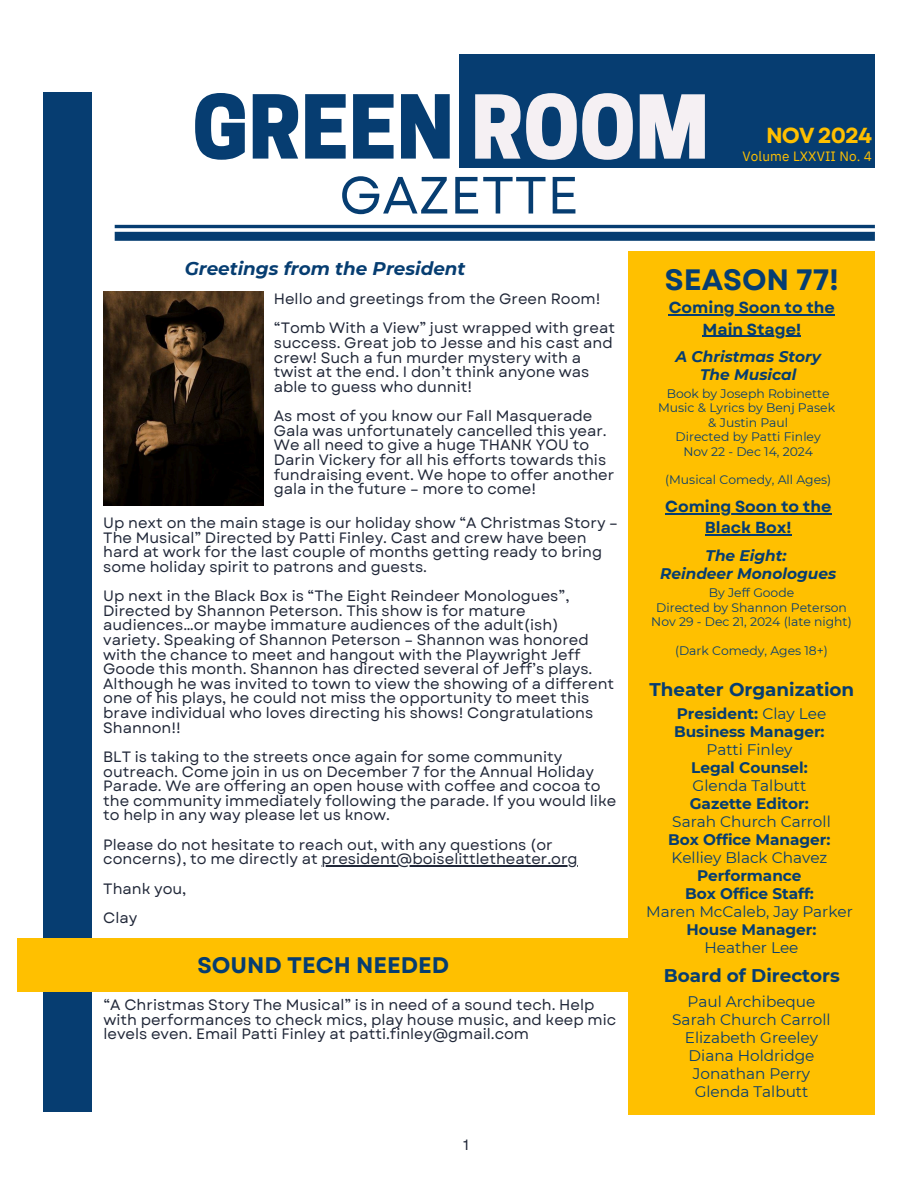
<style>
.page{position:relative;width:918px;height:1188px;background:#fff}
.page>*{position:absolute;margin:0;border:0;box-sizing:border-box;transform-origin:0 0}
.t1{font:800 82.65px "Cooper Hewitt";color:#063d71}
.t2{font:52.2px "Garet";color:#063d71}
.t3{font:700 29.55px "Garet";color:#063d71}
.t4{font:700 22.5px "Garet";color:#063d71}
.t5{font:700 21.75px "Garet";letter-spacing:-.045em;color:#ffc000}
.t6{font:700 18.3px "Montserrat";color:#063d71}
.t7{font:italic 700 18.3px "Montserrat";color:#063d71}
.t8{font:700 16.05px/21.3px "Garet";color:#063d71;text-align:center}
.t9{font:15.3px "Montserrat";color:#063d71}
.t10{font:700 15.3px "Montserrat";color:#063d71}
.t11{font:italic 700 15.3px/18px "Montserrat";color:#063d71;text-align:center}
.t12{font:15px/14.7px "Garet";color:#202738}
.t13{font:13.5px "IBM Plex Sans";letter-spacing:.01em;color:#ffc000}
.t14{font:12.3px "Montserrat";color:#063d71}
.s1{font-size:82.5px;color:#f5f0f3}
.s2{font-weight:400}
</style>
<div class="page">
<img style="left:103px;top:291px;width:160px;height:214px">
<hr style="left:115px;top:225px;width:760px;height:3px;background:#063d71">
<div style="left:115px;top:232px;width:760px;height:9px;background:#063d71"></div>
<div style="left:629px;top:251px;width:246px;height:863px;background:#ffc000"></div>
<div style="left:43px;top:92px;width:49px;height:1020px;background:#063d71"></div>
<div style="left:459px;top:54px;width:416px;height:113px;background:#063d71"></div>
<hr style="left:669px;top:314px;width:166px;height:1px;background:#063d71">
<hr style="left:703px;top:336px;width:98px;height:1px;background:#063d71">
<hr style="left:665px;top:513px;width:166px;height:1px;background:#063d71">
<hr style="left:705px;top:535px;width:87px;height:1px;background:#063d71">
<hr style="left:322px;top:865px;width:256px;height:2px;background:#202738">
<div style="left:18px;top:939px;width:611px;height:53px;background:#ffc000"></div>
<h4 class="t1" style="left:192px;top:97px;width:518px">GREEN <span class="s1">ROOM</span></h4>
<h1 class="t2" style="left:339px;top:158px;width:241px">GAZETTE</h1>
<h1 class="t5" style="left:766px;top:120px;width:108px">NOV 2024</h1>
<h6 class="t13" style="left:743px;top:147px;width:131px">Volume LXXVII No. 4</h6>
<p class="t7" style="left:185px;top:258px;width:282px">Greetings from the President</p>
<h2 class="t12" style="left:274px;top:292px;width:328px">Hello and greetings from the Green Room!</h2>
<p class="t12" style="left:274px;top:321px;width:343px">“Tomb With a View” just wrapped with great success. Great job to Jesse and his cast and crew! Such a fun murder mystery with a twist at the end. I don’t think anyone was able to guess who dunnit!</p>
<p class="t12" style="left:274px;top:409px;width:342px">As most of you know our Fall Masquerade Gala was unfortunately cancelled this year.<br>We all need to give a huge THANK YOU to Darin Vickery for all his efforts towards this fundraising event. We hope to offer another gala in the future – more to come!</p>
<h4 class="t12" style="left:103px;top:515px;width:516px">Up next on the main stage is our holiday show “A Christmas Story – The Musical” Directed by Patti Finley. Cast and crew have been hard at work for the last couple of months getting ready to bring some holiday spirit to patrons and guests.</h4>
<h5 class="t12" style="left:103px;top:589px;width:512px">Up next in the Black Box is “The Eight Reindeer Monologues”, Directed by Shannon Peterson. This show is for mature audiences…or maybe immature audiences of the adult(ish) variety. Speaking of Shannon Peterson – Shannon was honored with the chance to meet and hangout with the Playwright Jeff Goode this month. Shannon has directed several of Jeff’s plays.<br>Although he was invited to town to view the showing of a different one of his plays, he could not miss the opportunity to meet this brave individual who loves directing his shows! Congratulations Shannon!!</h5>
<p class="t12" style="left:103px;top:749px;width:515px">BLT is taking to the streets once again for some community outreach. Come join in us on December 7 for the Annual Holiday Parade. We are offering an open house with coffee and cocoa to the community immediately following the parade. If you would like to help in any way please let us know.</p>
<p class="t12" style="left:103px;top:837px;width:476px">Please do not hesitate to reach out, with any questions (or concerns), to me directly at president@boiselittletheater.org</p>
<p class="t12" style="left:103px;top:874px;width:85px;line-height:29.2px">Thank you,<br>Clay</p>
<p class="t4" style="left:197px;top:949px;width:253px">SOUND TECH NEEDED</p>
<p class="t12" style="left:103px;top:998px;width:514px">“A Christmas Story The Musical” is in need of a sound tech. Help with performances to check mics, play house music, and keep mic levels even. Email Patti Finley at patti.finley@gmail.com</p>
<p class="t12" style="left:463px;top:1137px;width:7px">1</p>
<h3 class="t3" style="left:665px;top:258px;width:175px">SEASON 77!</h3>
<h6 class="t8" style="left:669px;top:297px;width:168px">Coming Soon to the</h6>
<p class="t8" style="left:703px;top:318px;width:100px">Main Stage!</p>
<p class="t11" style="left:676px;top:347px;width:147px">A Christmas Story<br>The Musical</p>
<h5 class="t14" style="left:667px;top:386px;width:165px">Book by Joseph Robinette</h5>
<p class="t14" style="left:658px;top:400px;width:178px">Music &amp; Lyrics by Benj Pasek</p>
<p class="t14" style="left:708px;top:415px;width:81px">&amp; Justin Paul</p>
<p class="t14" style="left:676px;top:429px;width:147px">Directed by Patti Finley</p>
<p class="t14" style="left:683px;top:444px;width:131px">Nov 22 - Dec 14, 2024</p>
<p class="t14" style="left:665px;top:473px;width:168px">(Musical Comedy, All Ages)</p>
<p class="t8" style="left:665px;top:496px;width:168px">Coming Soon to the<br>Black Box!</p>
<p class="t11" style="left:660px;top:547px;width:178px">The Eight:<br>Reindeer Monologues</p>
<p class="t14" style="left:709px;top:585px;width:87px">By Jeff Goode</p>
<p class="t14" style="left:656px;top:600px;width:192px">Directed by Shannon Peterson</p>
<p class="t14" style="left:651px;top:614px;width:202px">Nov 29 - Dec 21, 2024 (late night)</p>
<h5 class="t14" style="left:675px;top:643px;width:155px">(Dark Comedy, Ages 18+)</h5>
<p class="t6" style="left:649px;top:679px;width:206px">Theater Organization</p>
<p class="t10" style="left:677px;top:704px;width:151px">President: <span class="s2">Clay Lee</span></p>
<p class="t10" style="left:674px;top:722px;width:152px">Business Manager:</p>
<p class="t9" style="left:706px;top:740px;width:88px">Patti Finley</p>
<p class="t10" style="left:691px;top:758px;width:118px">Legal Counsel:</p>
<p class="t9" style="left:693px;top:776px;width:115px">Glenda Talbutt</p>
<h6 class="t10" style="left:690px;top:794px;width:120px">Gazette Editor:</h6>
<h6 class="t9" style="left:672px;top:812px;width:160px">Sarah Church Carroll</h6>
<p class="t10" style="left:668px;top:830px;width:164px">Box Office Manager:</p>
<p class="t9" style="left:672px;top:848px;width:157px">Kelliey Black Chavez</p>
<p class="t10" style="left:697px;top:866px;width:106px">Performance</p>
<p class="t10" style="left:685px;top:884px;width:130px">Box Office Staff:</p>
<p class="t9" style="left:646px;top:902px;width:208px">Maren McCaleb, Jay Parker</p>
<p class="t10" style="left:687px;top:920px;width:131px">House Manager:</p>
<p class="t9" style="left:705px;top:938px;width:95px">Heather Lee</p>
<p class="t6" style="left:664px;top:964px;width:178px">Board of Directors</p>
<p class="t9" style="left:688px;top:992px;width:129px">Paul Archibeque</p>
<p class="t9" style="left:672px;top:1010px;width:160px">Sarah Church Carroll</p>
<p class="t9" style="left:685px;top:1028px;width:135px">Elizabeth Greeley</p>
<p class="t9" style="left:689px;top:1046px;width:127px">Diana Holdridge</p>
<p class="t9" style="left:693px;top:1064px;width:119px">Jonathan Perry</p>
<p class="t9" style="left:695px;top:1082px;width:115px">Glenda Talbutt</p>
</div>
